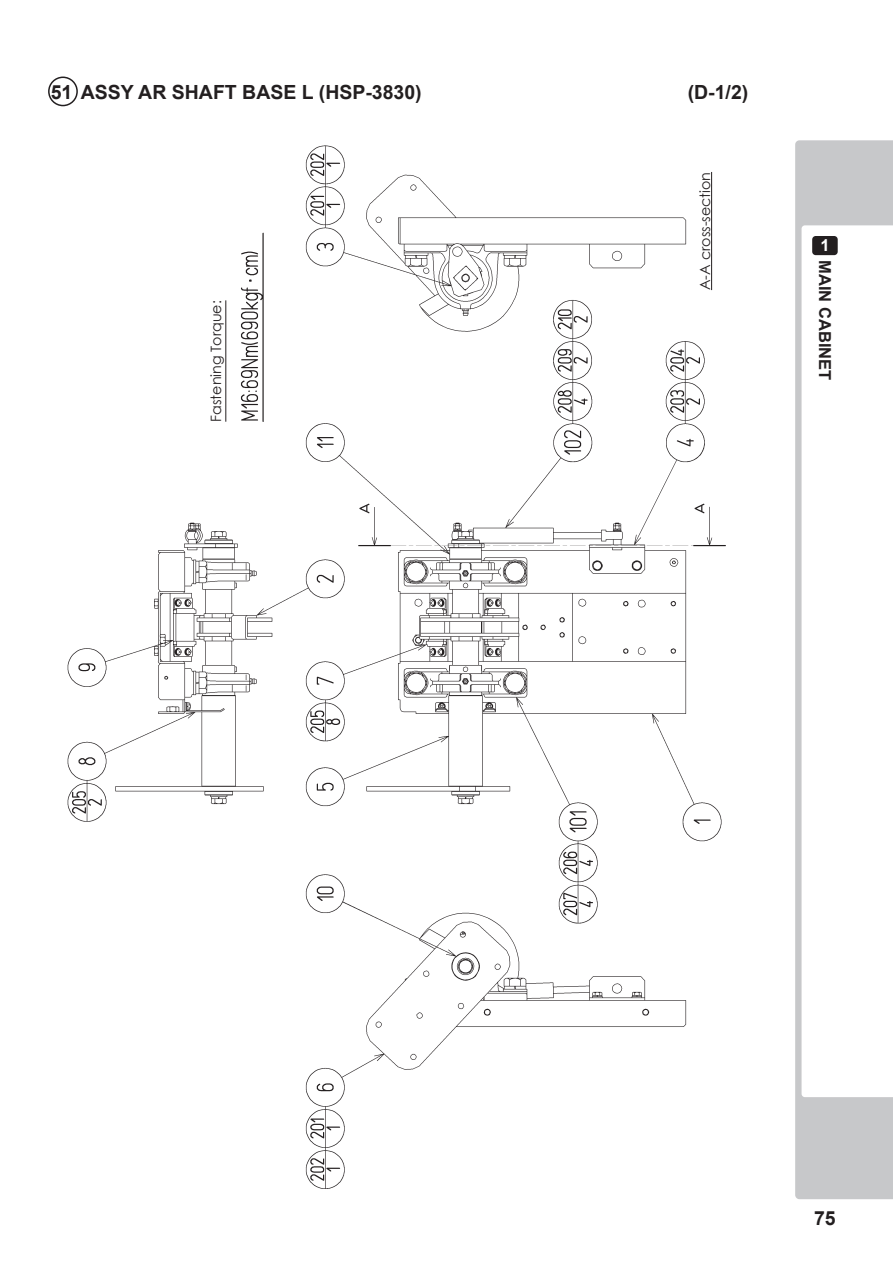
<style>
.page{position:relative;width:893px;height:1263px;background:#fff}
.page>*{position:absolute;margin:0;border:0;box-sizing:border-box;transform-origin:0 0}
.t1{font:700 19.5px "Arial";color:#231f20}
.t2{font:700 16.5px "Arial";color:#231f20}
.t3{font:700 16.5px "Arial";color:#fff}
.t4{font:14.25px "Century Gothic";color:#231f20}
</style>
<div class="page">
<div style="left:795px;top:140px;width:98px;height:1059px;background:#c7c8ca"></div>
<svg style="left:801px;top:225px;width:92px;height:872px"></svg>
<div style="left:812px;top:236px;width:26px;height:19px;background:#231f20;border-radius:4px"></div>
<div style="left:48px;top:77px;width:30px;height:29px;border:2px solid #231f20;border-radius:50%"></div>
<img style="left:67px;top:145px;width:659px;height:1044px">
<div style="left:209px;top:292px;width:25px;height:130px;background:#fff"></div>
<hr style="left:225px;top:300px;width:1px;height:122px;background:#231f20">
<div style="left:698px;top:163px;width:21px;height:127px;background:#fff"></div>
<hr style="left:711px;top:172px;width:1px;height:118px;background:#231f20">
<p class="t1" style="left:47px;top:80px;width:377px">51 ASSY AR SHAFT BASE L (HSP-3830)</p>
<p class="t1" style="left:688px;top:80px;width:62px">(D-1/2)</p>
<p class="t4" style="left:206px;top:422px;width:123px;rotate:-90deg">Fastening Torque:</p>
<p class="t4" style="left:695px;top:290px;width:120px;rotate:-90deg">A-A cross-section</p>
<p class="t3" style="left:820px;top:235px;width:11px">1</p>
<p class="t2" style="left:836px;top:260px;width:122px;rotate:90deg">MAIN CABINET</p>
<p class="t1" style="left:814px;top:1205px;width:12px">75</p>
</div>
